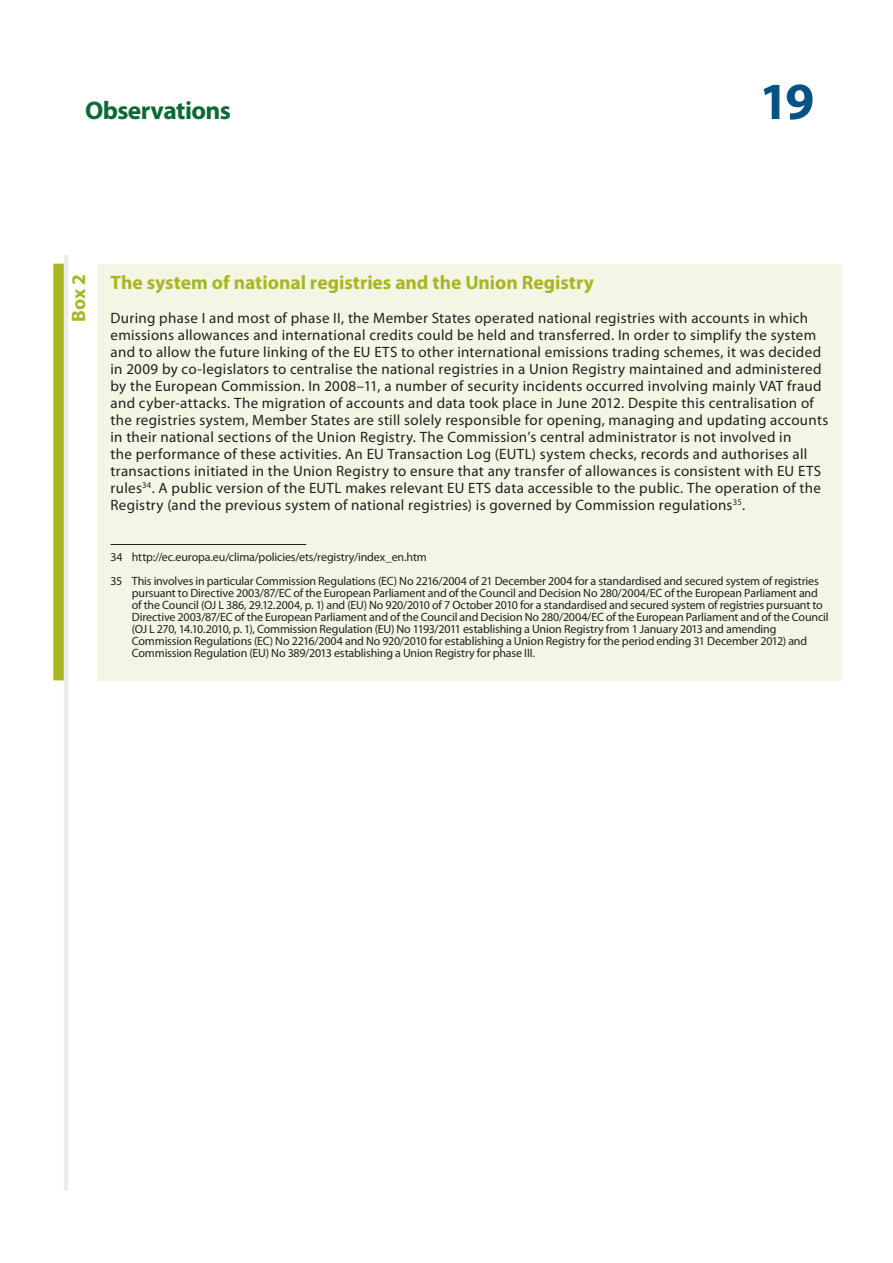
<style>
.page{position:relative;width:893px;height:1263px;background:#fff}
.page>*{position:absolute;margin:0;border:0;box-sizing:border-box;transform-origin:0 0}
.t1{font:700 52.5px "Myriad Pro";color:#015386}
.t2{font:700 25.5px "Myriad Pro";letter-spacing:-.025em;color:#0b6938}
.F_02_-_BOX_TITRE_COL{font:700 19.5px "Myriad Pro";color:#a7b621}
.F_01_-_GREEN_BOX_NUM{font:700 19.5px "Myriad Pro";color:#a7b621}
.F_04_-_BOX_TEXTE{font:15px/17px "Myriad Pro";letter-spacing:.02em;color:#231f20}
.E_08_-_CHAP__FOOTNOT{font:12px/12px "Myriad Pro";letter-spacing:-.015em;color:#231f20}
</style>
<div class="page">
<hr style="left:64px;top:255px;width:4px;height:936px;background:#ebebeb">
<div style="left:98px;top:264px;width:744px;height:416px;background:#f4f6e5"></div>
<div style="left:53px;top:264px;width:11px;height:416px;background:#a7b621"></div>
<hr style="left:111px;top:544px;width:195px;height:1px;background:#231f20">
<h2 class="t2" style="left:85px;top:94px;width:147px">Observations</h2>
<h1 class="t1" style="left:759px;top:67px;width:57px">19</h1>
<p class="F_01_-_GREEN_BOX_NUM" style="left:66px;top:322px;width:49px;rotate:-90deg">Box 2</p>
<p class="F_02_-_BOX_TITRE_COL" style="left:111px;top:270px;width:485px">The system of national registries and the Union Registry</p>
<p class="F_04_-_BOX_TEXTE" style="left:111px;top:309px;width:719px">During phase I and most of phase II, the Member States operated national registries with accounts in which emissions allowances and international credits could be held and transferred. In order to simplify the system and to allow the future linking of the EU ETS to other international emissions trading schemes, it was decided in 2009 by co‑legislators to centralise the national registries in a Union Registry maintained and administered by the European Commission. In 2008–11, a number of security incidents occurred involving mainly VAT fraud and cyber‑attacks. The migration of accounts and data took place in June 2012. Despite this centralisation of the registries system, Member States are still solely responsible for opening, managing and updating accounts in their national sections of the Union Registry. The Commission’s central administrator is not involved in<br>the performance of these activities. An EU Transaction Log (EUTL) system checks, records and authorises all transactions initiated in the Union Registry to ensure that any transfer of allowances is consistent with EU ETS rules<sup>34</sup>. A public version of the EUTL makes relevant EU ETS data accessible to the public. The operation of the Registry (and the previous system of national registries) is governed by Commission regulations<sup>35</sup>.</p>
<p class="E_08_-_CHAP__FOOTNOT" style="left:111px;top:550px;width:318px">34 http://ec.europa.eu/clima/policies/ets/registry/index_en.htm</p>
<p class="E_08_-_CHAP__FOOTNOT" style="left:132px;top:575px;width:698px;text-indent:-21px">35 This involves in particular Commission Regulations (EC) No 2216/2004 of 21 December 2004 for a standardised and secured system of registries pursuant to Directive 2003/87/EC of the European Parliament and of the Council and Decision No 280/2004/EC of the European Parliament and of the Council (OJ L 386, 29.12.2004, p. 1) and (EU) No 920/2010 of 7 October 2010 for a standardised and secured system of registries pursuant to Directive 2003/87/EC of the European Parliament and of the Council and Decision No 280/2004/EC of the European Parliament and of the Council (OJ L 270, 14.10.2010, p. 1), Commission Regulation (EU) No 1193/2011 establishing a Union Registry from 1 January 2013 and amending Commission Regulations (EC) No 2216/2004 and No 920/2010 for establishing a Union Registry for the period ending 31 December 2012) and Commission Regulation (EU) No 389/2013 establishing a Union Registry for phase III.</p>
</div>
